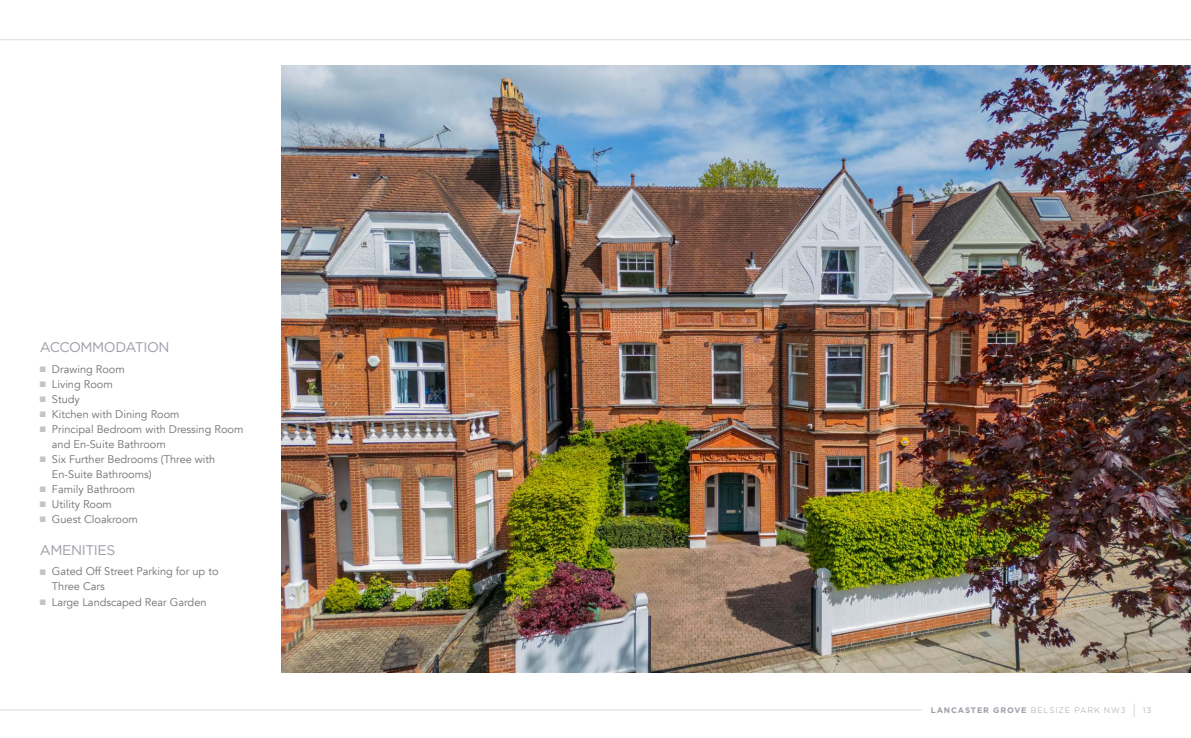
<style>
.page{position:relative;width:1191px;height:738px;background:#fff}
.page>*{position:absolute;margin:0;border:0;box-sizing:border-box;transform-origin:0 0}
.t1{font:14px "Gotham";letter-spacing:-.03em;color:#9d9ea7}
.t2{font:11px/15px "Avenir";color:#706f6f}
.t3{font:700 8px "Gotham";letter-spacing:.11em;color:#9d9ea7}
.s1{color:#c4c5ca}
.s2{font-weight:300}
.s3{font-weight:300;font-size:14.4px;color:#9d9d9c}
.s4{font-weight:300;color:#9d9d9c}
</style>
<div class="page">
<hr style="left:0;top:708px;width:921px;height:1px;background:#dadada">
<hr style="left:0;top:39px;width:1191px;height:1px;background:#dadada">
<img style="left:281px;top:65px;width:910px;height:607px">
<p class="t1" style="left:40px;top:337px;width:131px">ACCOMMODATION</p>
<p class="t2" style="left:40px;top:361px;width:87px"><span class="s1">■</span> Drawing Room</p>
<p class="t2" style="left:40px;top:376px;width:75px"><span class="s1">■</span> Living Room</p>
<p class="t2" style="left:40px;top:391px;width:42px"><span class="s1">■</span> Study</p>
<p class="t2" style="left:40px;top:406px;width:141px"><span class="s1">■</span> Kitchen with Dining Room</p>
<p class="t2" style="left:52px;top:421px;width:193px;text-indent:-12px"><span class="s1">■</span> Principal Bedroom with Dressing Room and En-Suite Bathroom</p>
<p class="t2" style="left:52px;top:451px;width:165px;text-indent:-12px"><span class="s1">■</span> Six Further Bedrooms (Three with<br>En-Suite Bathrooms)</p>
<p class="t2" style="left:40px;top:481px;width:97px"><span class="s1">■</span> Family Bathroom</p>
<p class="t2" style="left:40px;top:496px;width:74px"><span class="s1">■</span> Utility Room</p>
<p class="t2" style="left:40px;top:511px;width:100px"><span class="s1">■</span> Guest Cloakroom</p>
<p class="t1" style="left:40px;top:540px;width:77px">AMENITIES</p>
<p class="t2" style="left:52px;top:564px;width:168px;text-indent:-12px"><span class="s1">■</span> Gated Off Street Parking for up to<br>Three Cars</p>
<p class="t2" style="left:40px;top:594px;width:168px"><span class="s1">■</span> Large Landscaped Rear Garden</p>
<p class="t3" style="left:931px;top:704px;width:222px">LANCASTER GROVE <span class="s2">BELSIZE PARK NW3</span> <span class="s3">|</span> <span class="s4">13</span></p>
</div>
